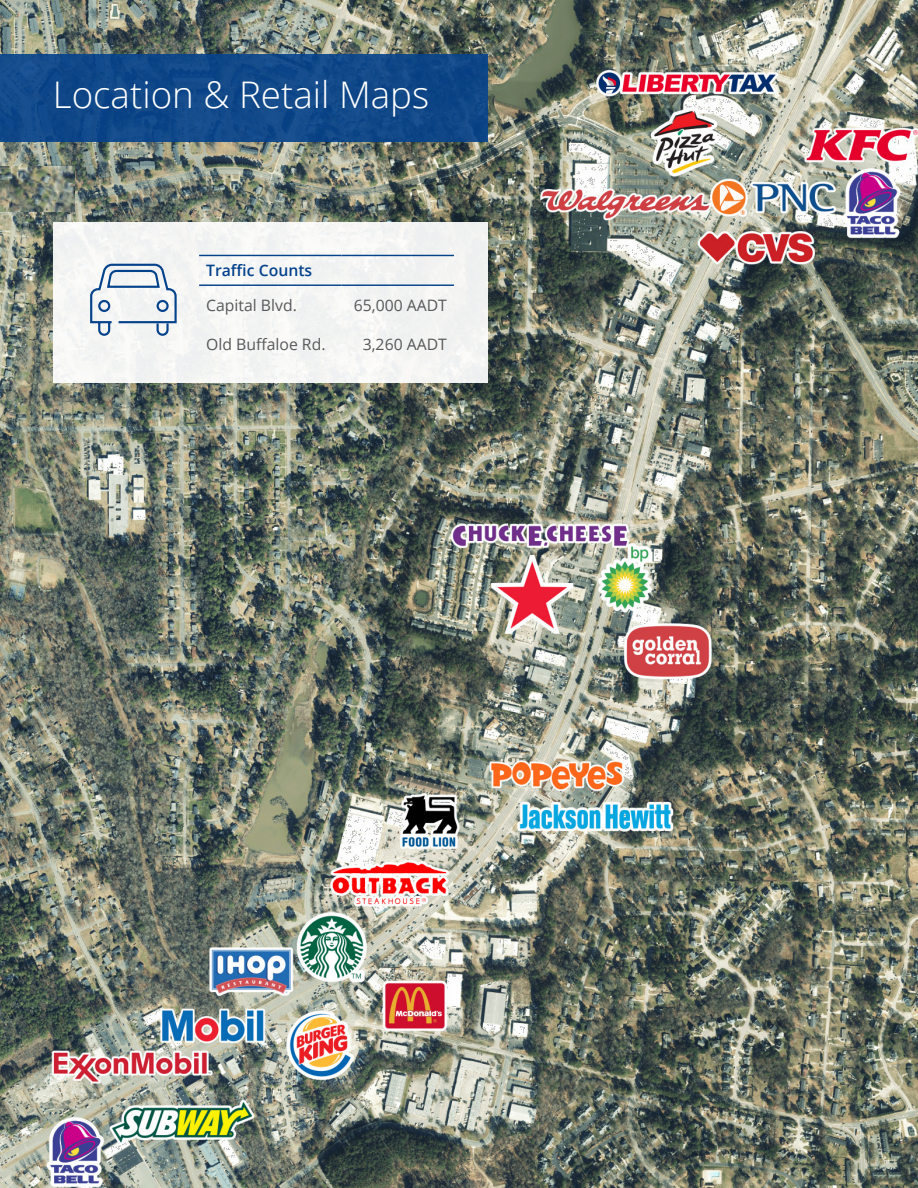
<style>
.page{position:relative;width:918px;height:1188px;background:#fff}
.page>*{position:absolute;margin:0;border:0;box-sizing:border-box;transform-origin:0 0}
.t1{font:300 36.75px "Open Sans";color:#fff}
.t2{font:15.75px "Open Sans";color:#57585a}
.t3{font:600 15.75px "Open Sans";color:#05428c}
</style>
<div class="page">
<img style="left:0;top:0;width:918px;height:1188px">
<div style="left:0;top:54px;width:487px;height:88px;background:#114889"></div>
<img style="left:0;top:166px;width:74px;height:45px">
<div style="left:53px;top:222px;width:434px;height:161px;background:#f4f4f3"></div>
<hr style="left:199px;top:255px;width:142px;height:1px;background:#05428c">
<hr style="left:341px;top:255px;width:113px;height:1px;background:#05428c">
<hr style="left:199px;top:285px;width:142px;height:1px;background:#05428c">
<hr style="left:341px;top:285px;width:113px;height:1px;background:#05428c">
<svg style="left:90px;top:263px;width:87px;height:73px"></svg>
<p class="t1" style="left:53px;top:69px;width:378px">Location &amp; Retail Maps</p>
<p class="t3" style="left:206px;top:260px;width:108px">Traffic Counts</p>
<p class="t2" style="left:206px;top:294px;width:92px">Capital Blvd.</p>
<p class="t2" style="left:354px;top:294px;width:95px">65,000 AADT</p>
<p class="t2" style="left:206px;top:333px;width:121px">Old Buffaloe Rd.</p>
<p class="t2" style="left:363px;top:333px;width:86px">3,260 AADT</p>
</div>
